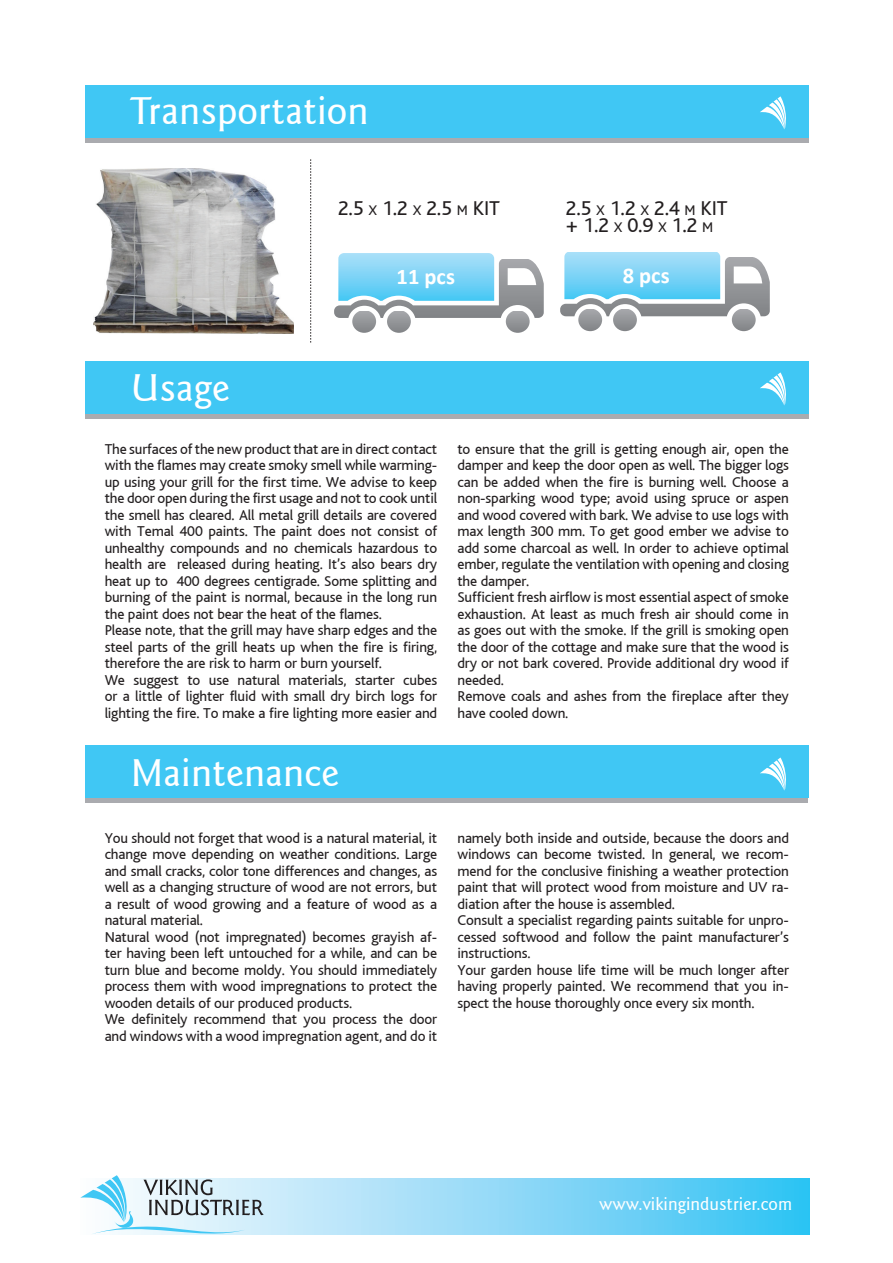
<style>
.page{position:relative;width:893px;height:1263px;background:#fff}
.page>*{position:absolute;margin:0;border:0;box-sizing:border-box;transform-origin:0 0}
.t1{font:500 39px "Goudy Sans IT Cby BT";color:#fff}
.t2{font:700 22.5px "Calibri";color:#fff}
.t3{font:21px/16.5px "Bliss If";letter-spacing:-.01em;color:#231f20}
.t4{font:500 18px "Goudy Sans IT Cby BT";color:#fff}
.t5{font:15px/16.5px "Bliss If";letter-spacing:-.01em;color:#231f20}
.s1{font-size:14.7px}
</style>
<div class="page">
<div style="left:85px;top:85px;width:723px;height:53px;background:#40c7f4"></div>
<div style="left:85px;top:361px;width:723px;height:53px;background:#40c7f4"></div>
<div style="left:85px;top:745px;width:723px;height:53px;background:#40c7f4"></div>
<div style="left:85px;top:138px;width:723px;height:5px;background:#aaabaf"></div>
<div style="left:85px;top:414px;width:723px;height:5px;background:#aaabaf"></div>
<div style="left:85px;top:798px;width:723px;height:5px;background:#aaabaf"></div>
<svg style="left:310px;top:159px;width:1px;height:184px"></svg>
<svg style="left:760px;top:96px;width:26px;height:34px"></svg>
<svg style="left:760px;top:372px;width:26px;height:34px"></svg>
<svg style="left:760px;top:757px;width:26px;height:34px"></svg>
<svg style="left:264px;top:1178px;width:545px;height:56px;background:#84d6f6"></svg>
<svg style="left:80px;top:1175px;width:184px;height:60px"></svg>
<img style="left:93px;top:169px;width:201px;height:165px">
<svg style="left:560px;top:252px;width:210px;height:79px"></svg>
<svg style="left:334px;top:253px;width:210px;height:80px"></svg>
<h1 class="t1" style="left:131px;top:86px;width:239px">Transportation</h1>
<h3 class="t3" style="left:338px;top:200px;width:163px">2.5 <span class="s1">X</span> 1.2 <span class="s1">X</span> 2.5 <span class="s1">M</span> KIT</h3>
<h1 class="t1" style="left:131px;top:363px;width:100px">Usage</h1>
<h2 class="t2" style="left:397px;top:263px;width:60px">11 pcs</h2>
<h3 class="t3" style="left:566px;top:200px;width:163px">2.5 <span class="s1">X</span> 1.2 <span class="s1">X</span> 2.4 <span class="s1">M</span> KIT + 1.2 <span class="s1">X</span> 0.9 <span class="s1">X</span> 1.2 <span class="s1">M</span></h3>
<h2 class="t2" style="left:623px;top:261px;width:48px">8 pcs</h2>
<p class="t5" style="left:105px;top:441px;width:334px">The surfaces of the new product that are in direct contact with the flames may create smoky smell while warming&shy;up using your grill for the first time. We advise to keep the door open during the first usage and not to cook until the smell has cleared. All metal grill details are covered with Temal 400 paints. The paint does not consist of unhealthy compounds and no chemicals hazardous to health are released during heating. It’s also bears dry heat up to 400 degrees centigrade. Some splitting and burning of the paint is normal, because in the long run the paint does not bear the heat of the flames.<br>Please note, that the grill may have sharp edges and the steel parts of the grill heats up when the fire is firing, therefore the are risk to harm or burn yourself.<br>We suggest to use natural materials, starter cubes or a little of lighter fluid with small dry birch logs for lighting the fire. To make a fire lighting more easier and</p>
<h1 class="t1" style="left:131px;top:748px;width:210px">Maintenance</h1>
<p class="t5" style="left:105px;top:830px;width:334px">You should not forget that wood is a natural material, it change move depending on weather conditions. Large and small cracks, color tone differences and changes, as well as a changing structure of wood are not errors, but a result of wood growing and a feature of wood as a natural material.<br>Natural wood (not impregnated) becomes grayish af&shy;ter having been left untouched for a while, and can be turn blue and become moldy. You should immediately process them with wood impregnations to protect the wooden details of our produced products.<br>We definitely recommend that you process the door and windows with a wood impregnation agent, and do it</p>
<p class="t5" style="left:457px;top:441px;width:333px">to ensure that the grill is getting enough air, open the damper and keep the door open as well. The bigger logs can be added when the fire is burning well. Choose a non-sparking wood type; avoid using spruce or aspen and wood covered with bark. We advise to use logs with max length 300 mm. To get good ember we advise to add some charcoal as well. In order to achieve optimal ember, regulate the ventilation with opening and closing the damper.<br>Sufficient fresh airflow is most essential aspect of smoke exhaustion. At least as much fresh air should come in as goes out with the smoke. If the grill is smoking open the door of the cottage and make sure that the wood is dry or not bark covered. Provide additional dry wood if needed.<br>Remove coals and ashes from the fireplace after they have cooled down.</p>
<p class="t5" style="left:457px;top:830px;width:333px">namely both inside and outside, because the doors and windows can become twisted. In general, we recom&shy;mend for the conclusive finishing a weather protection paint that will protect wood from moisture and UV ra&shy;diation after the house is assembled.<br>Consult a specialist regarding paints suitable for unpro&shy;cessed softwood and follow the paint manufacturer’s instructions.<br>Your garden house life time will be much longer after having properly painted. We recommend that you in&shy;spect the house thoroughly once every six month.</p>
<p class="t4" style="left:599px;top:1193px;width:194px">www.vikingindustrier.com</p>
</div>
